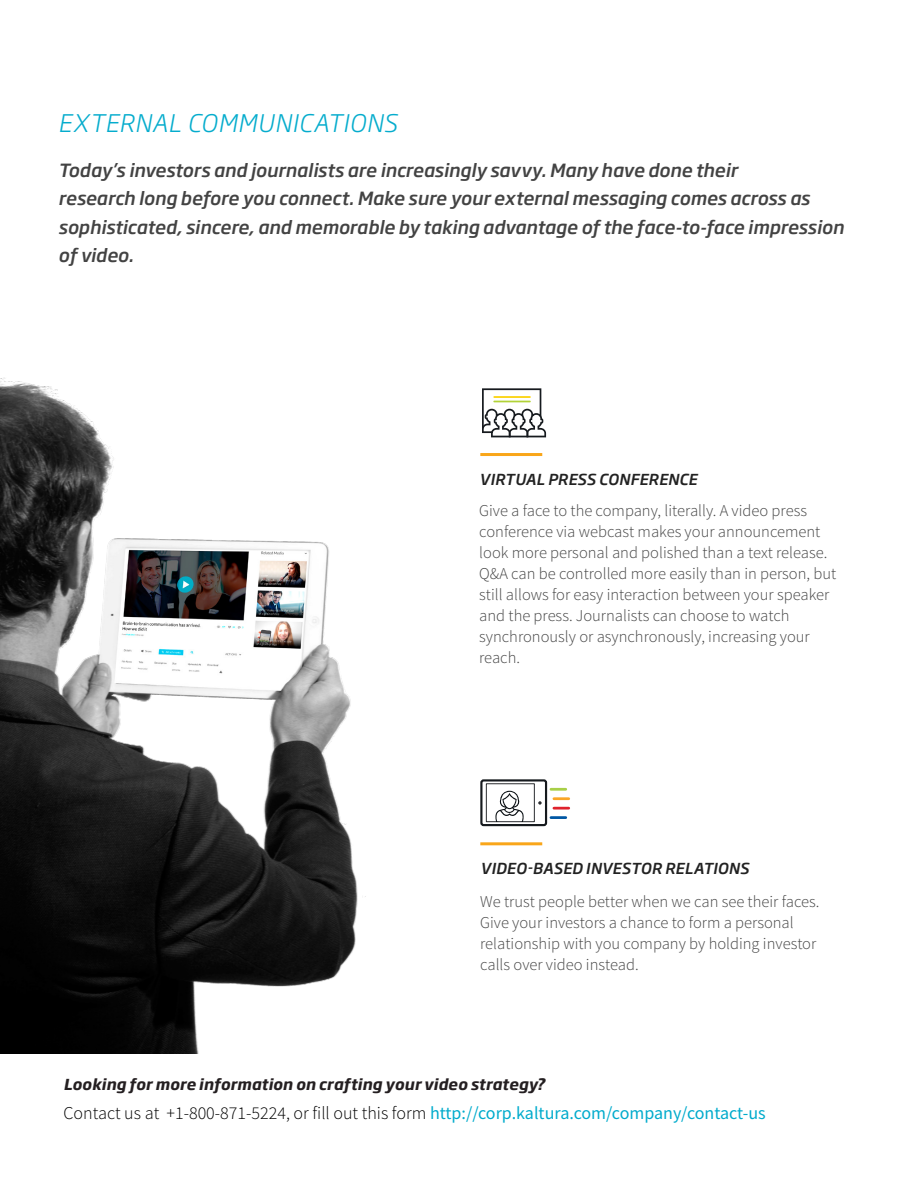
<style>
.page{position:relative;width:918px;height:1188px;background:#fff}
.page>*{position:absolute;margin:0;border:0;box-sizing:border-box;transform-origin:0 0}
.t1{font:italic 300 24px "Soho Gothic Pro";letter-spacing:.035em;color:#05accd}
.t2{font:italic 500 18px/28.5px "Soho Gothic Pro";letter-spacing:-.005em;color:#434343}
.t3{font:300 18px "Source Sans Pro";color:#000}
.t4{font:300 16.5px/21px "Source Sans Pro";color:#434343}
.t5{font:italic 700 15px "Soho Gothic Pro";letter-spacing:.005em;color:#241f21}
.t6{font:italic 500 15px "Soho Gothic Pro";letter-spacing:.01em;color:#222}
.s1{font-weight:400;color:#00abcc}
</style>
<div class="page">
<hr style="left:480px;top:453px;width:62px;height:3px;background:#f9a61a">
<hr style="left:480px;top:842px;width:62px;height:3px;background:#f9a61a">
<svg style="left:482px;top:388px;width:64px;height:49px"></svg>
<hr style="left:493px;top:396px;width:38px;height:2px;background:#fbd206">
<hr style="left:493px;top:401px;width:38px;height:1px;background:#b2d338">
<hr style="left:551px;top:788px;width:15px;height:3px;background:#a8cf48">
<hr style="left:551px;top:816px;width:15px;height:3px;background:#0057a4">
<hr style="left:554px;top:797px;width:15px;height:3px;background:#faa627">
<hr style="left:554px;top:807px;width:15px;height:3px;background:#df222c">
<div style="left:480px;top:779px;width:67px;height:47px;border:2px solid #161a1e;border-radius:2px"></div>
<svg style="left:538px;top:801px;width:4px;height:4px"></svg>
<div style="left:486px;top:783px;width:49px;height:39px;border:1px solid #2b2d30"></div>
<svg style="left:495px;top:791px;width:29px;height:31px"></svg>
<img style="left:0;top:377px;width:366px;height:676px">
<h1 class="t1" style="left:58px;top:105px;width:340px">EXTERNAL COMMUNICATIONS</h1>
<p class="t2" style="left:58px;top:155px;width:787px">Today’s investors and journalists are increasingly savvy. Many have done their<br>research long before you connect. Make sure your external messaging comes across as sophisticated, sincere, and memorable by taking advantage of the face-to-face impression of video.</p>
<p class="t6" style="left:479px;top:468px;width:220px">VIRTUAL PRESS CONFERENCE</p>
<p class="t4" style="left:479px;top:500px;width:358px">Give a face to the company, literally. A video press conference via webcast makes your announcement look more personal and polished than a text release.<br>Q&amp;A can be controlled more easily than in person, but still allows for easy interaction between your speaker and the press. Journalists can choose to watch synchronously or asynchronously, increasing your reach.</p>
<p class="t6" style="left:480px;top:857px;width:270px">VIDEO-BASED INVESTOR RELATIONS</p>
<p class="t4" style="left:480px;top:891px;width:341px">We trust people better when we can see their faces.<br>Give your investors a chance to form a personal relationship with you company by holding investor calls over video instead.</p>
<p class="t5" style="left:64px;top:1073px;width:483px">Looking for more information on crafting your video strategy?</p>
<p class="t3" style="left:64px;top:1102px;width:704px">Contact us at +1-800-871-5224, or fill out this form <span class="s1">http://corp.kaltura.com/company/contact-us</span></p>
</div>
